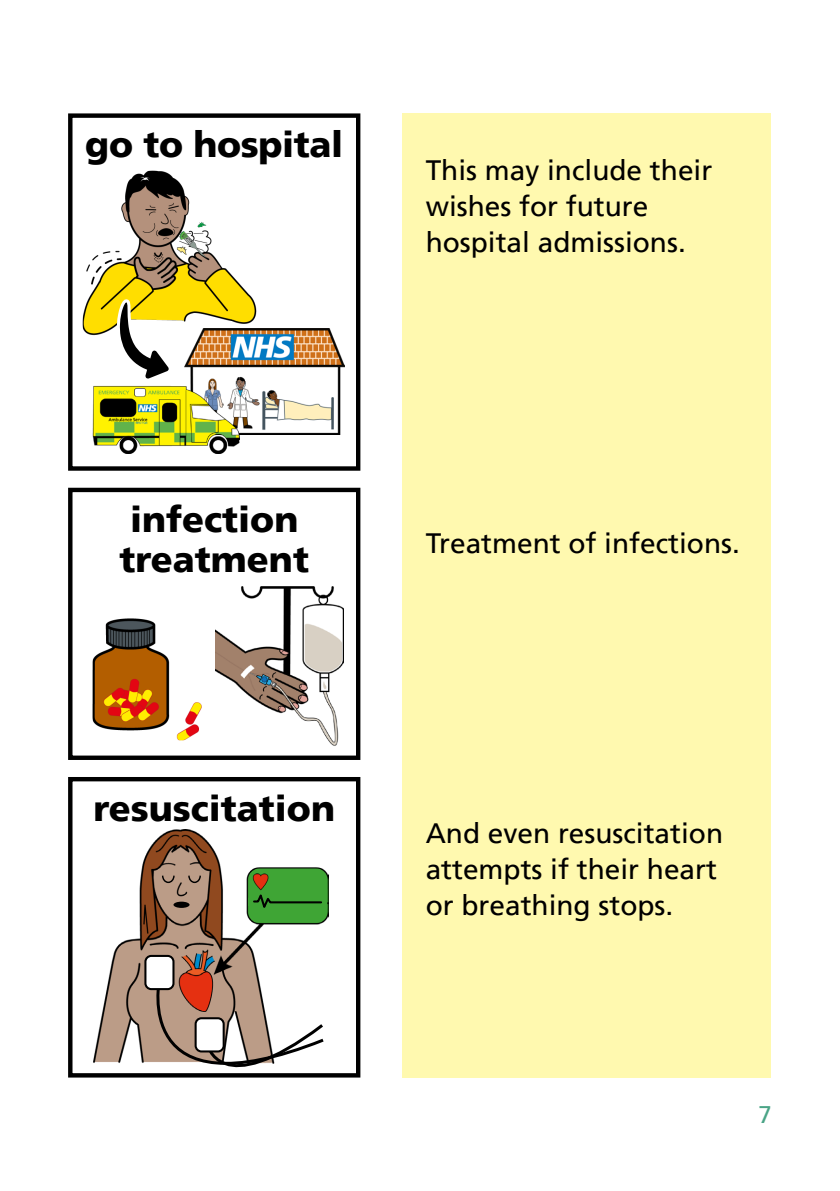
<style>
.page{position:relative;width:840px;height:1191px;background:#fff}
.page>*{position:absolute;margin:0;border:0;box-sizing:border-box;transform-origin:0 0}
.t1{font:900 36px/40px "Frutiger LT";color:#000}
.t2{font:28px/36px "Frutiger LT";color:#000}
.t3{font:24px "Frutiger LT";color:#4aa486}
</style>
<div class="page">
<div style="left:68px;top:113px;width:292px;height:358px;border:4px solid #000"></div>
<div style="left:401px;top:113px;width:369px;height:964px;background:#fff9af"></div>
<div style="left:68px;top:488px;width:292px;height:272px;border:4px solid #000"></div>
<div style="left:68px;top:777px;width:292px;height:300px;border:4px solid #000"></div>
<img style="left:186px;top:329px;width:158px;height:105px">
<img style="left:92px;top:362px;width:147px;height:92px">
<img style="left:83px;top:171px;width:184px;height:168px">
<svg style="left:115px;top:297px;width:59px;height:87px"></svg>
<img style="left:215px;top:587px;width:128px;height:159px">
<img style="left:92px;top:618px;width:110px;height:122px">
<img style="left:93px;top:830px;width:235px;height:233px">
<svg style="left:248px;top:880px;width:79px;height:36px"></svg>
<div style="left:160px;top:867px;width:17px;height:15px;background:#bb9c87;border-radius:50%"></div>
<div style="left:188px;top:867px;width:16px;height:15px;background:#bb9c87;border-radius:50%"></div>
<div style="left:169px;top:900px;width:28px;height:15px;background:#bb9c87;border-radius:50%"></div>
<svg style="left:161px;top:875px;width:14px;height:8px"></svg>
<svg style="left:187px;top:874px;width:14px;height:9px"></svg>
<svg style="left:173px;top:901px;width:16px;height:7px"></svg>
<div style="left:145px;top:956px;width:28px;height:33px;background:#fff;border-radius:6px"></div>
<div style="left:144px;top:955px;width:30px;height:35px;border:2px solid #000;border-radius:6px"></div>
<svg style="left:130px;top:976px;width:197px;height:102px"></svg>
<div style="left:195px;top:1018px;width:28px;height:33px;background:#fff;border-radius:6px"></div>
<div style="left:194px;top:1017px;width:30px;height:35px;border:2px solid #000;border-radius:6px"></div>
<p class="t1" style="left:85px;top:125px;width:259px">go to hospital</p>
<p class="t2" style="left:425px;top:152px;width:288px">This may include their wishes for future hospital admissions.</p>
<p class="t1" style="left:119px;top:499px;width:191px">infection treatment</p>
<p class="t1" style="left:93px;top:788px;width:243px">resuscitation</p>
<p class="t2" style="left:425px;top:525px;width:315px">Treatment of infections.</p>
<p class="t2" style="left:425px;top:815px;width:299px">And even resuscitation attempts if their heart or breathing stops.</p>
<p class="t3" style="left:758px;top:1101px;width:15px">7</p>
</div>
